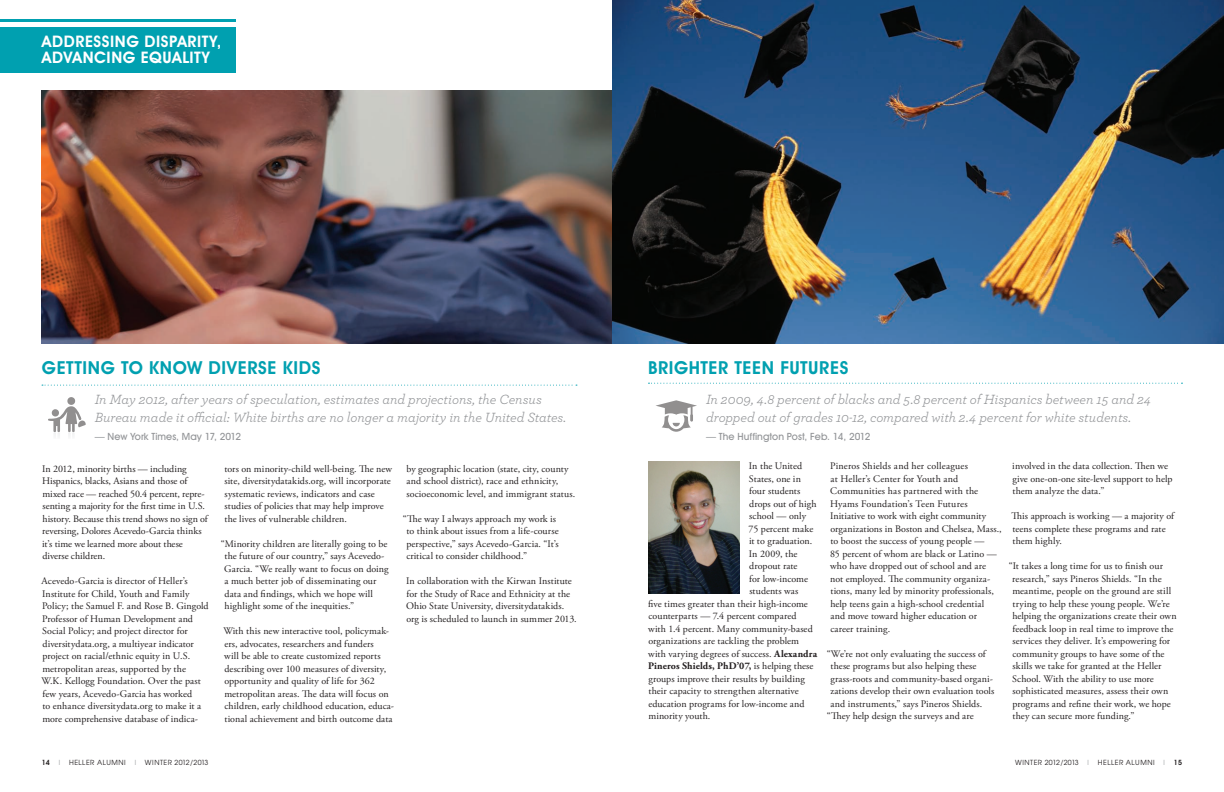
<style>
.page{position:relative;width:1224px;height:792px;background:#fff}
.page>*{position:absolute;margin:0;border:0;box-sizing:border-box;transform-origin:0 0}
.t1{font:600 18px "Avant Garde IT Cby BT";letter-spacing:.035em;color:#00a0b0}
.t2{font:600 16px "Avant Garde IT Cby BT";letter-spacing:.035em;color:#fff}
.t3{font:italic 14px/18px "Archer Pro";letter-spacing:-.005em;color:#939598}
.Milestone_Body_copy{font:10px/12.5px "Adobe Garamond Pro";letter-spacing:.005em;color:#231f20}
.t4{font:500 10px "Avant Garde IT Cby BT";letter-spacing:.005em;color:#939598}
.Milestone_Body_copy-2{font:700 10px "Adobe Garamond Pro";letter-spacing:.01em;color:#231f20}
.t5{font:7px "Avant Garde";letter-spacing:.075em;color:#231f20}
.s1{font-weight:700}
.s2{font-weight:400}
.s3{font-weight:600}
.s4{color:#939598}
</style>
<div class="page">
<img style="left:612px;top:0;width:612px;height:343px">
<svg style="left:648px;top:383px;width:535px;height:1px"></svg>
<img style="left:648px;top:462px;width:92px;height:132px">
<svg style="left:42px;top:385px;width:535px;height:1px"></svg>
<img style="left:42px;top:90px;width:570px;height:253px">
<div style="left:0;top:27px;width:235px;height:45px;background:#00a0b0"></div>
<hr style="left:0;top:19px;width:235px;height:3px;background:#00a0b0">
<svg style="left:656px;top:400px;width:41px;height:32px"></svg>
<svg style="left:48px;top:397px;width:38px;height:39px"></svg>
<p class="t2" style="left:42px;top:32px;width:181px">ADDRESSING DISPARITY,</p>
<p class="t2" style="left:42px;top:48px;width:169px">ADVANCING EQUALITY</p>
<p class="t1" style="left:42px;top:357px;width:280px">GETTING TO KNOW DIVERSE KIDS</p>
<p class="t3" style="left:95px;top:390px;width:473px">In May 2012, after years of speculation, estimates and projections, the Census<br>Bureau made it official: White births are no longer a majority in the United States.</p>
<p class="t4" style="left:95px;top:431px;width:148px">— New York Times, May 17, 2012</p>
<p class="Milestone_Body_copy" style="left:42px;top:463px;width:167px">In 2012, minority births — including Hispanics, blacks, Asians and those of mixed race — reached 50.4 percent, repre&shy;senting a majority for the first time in U.S. history. Because this trend shows no sign of reversing, Dolores Acevedo-Garcia thinks it’s time we learned more about these diverse children.</p>
<p class="Milestone_Body_copy" style="left:41px;top:575px;width:169px">Acevedo-Garcia is director of Heller’s Institute for Child, Youth and Family Policy; the Samuel F. and Rose B. Gingold Professor of Human Development and Social Policy; and project director for diversitydata.org, a multiyear indicator project on racial/ethnic equity in U.S. metropolitan areas, supported by the<br>W.K. Kellogg Foundation. Over the past few years, Acevedo-Garcia has worked<br>to enhance diversitydata.org to make it a more comprehensive database of indica-</p>
<p class="Milestone_Body_copy" style="left:224px;top:463px;width:169px">tors on minority-child well-being. The new site, diversitydatakids.org, will incorporate systematic reviews, indicators and case studies of policies that may help improve the lives of vulnerable children.</p>
<p class="Milestone_Body_copy" style="left:224px;top:538px;width:166px;text-indent:-3px">“Minority children are literally going to be the future of our country,” says Acevedo-Garcia. “We really want to focus on doing a much better job of disseminating our data and findings, which we hope will highlight some of the inequities.”</p>
<p class="Milestone_Body_copy" style="left:223px;top:625px;width:172px">With this new interactive tool, policymak&shy;ers, advocates, researchers and funders<br>will be able to create customized reports describing over 100 measures of diversity, opportunity and quality of life for 362 metropolitan areas. The data will focus on children, early childhood education, educa&shy;tional achievement and birth outcome data</p>
<p class="Milestone_Body_copy" style="left:406px;top:463px;width:170px">by geographic location (state, city, county and school district), race and ethnicity, socioeconomic level, and immigrant status.</p>
<p class="Milestone_Body_copy" style="left:406px;top:513px;width:154px;text-indent:-4px">“The way I always approach my work is to think about issues from a life-course perspective,” says Acevedo-Garcia. “It’s critical to consider childhood.”</p>
<p class="Milestone_Body_copy" style="left:406px;top:575px;width:172px">In collaboration with the Kirwan Institute for the Study of Race and Ethnicity at the Ohio State University, diversitydatakids. org is scheduled to launch in summer 2013.</p>
<p class="t1" style="left:648px;top:357px;width:202px">BRIGHTER TEEN FUTURES</p>
<p class="t3" style="left:706px;top:390px;width:447px">In 2009, 4.8 percent of blacks and 5.8 percent of Hispanics between 15 and 24 dropped out of grades 10-12, compared with 2.4 percent for white students.</p>
<p class="t4" style="left:706px;top:431px;width:166px">— The Huffington Post, Feb. 14, 2012</p>
<p class="Milestone_Body_copy" style="left:749px;top:460px;width:55px">In the United</p>
<p class="Milestone_Body_copy" style="left:749px;top:473px;width:54px">States, one in</p>
<p class="Milestone_Body_copy" style="left:749px;top:485px;width:53px">four students</p>
<p class="Milestone_Body_copy" style="left:749px;top:498px;width:69px">drops out of high</p>
<p class="Milestone_Body_copy" style="left:749px;top:510px;width:58px">school — only</p>
<p class="Milestone_Body_copy" style="left:749px;top:523px;width:66px">75 percent make</p>
<p class="Milestone_Body_copy" style="left:749px;top:535px;width:65px">it to graduation.</p>
<p class="Milestone_Body_copy" style="left:749px;top:548px;width:50px">In 2009, the</p>
<p class="Milestone_Body_copy" style="left:749px;top:560px;width:50px">dropout rate</p>
<p class="Milestone_Body_copy" style="left:749px;top:573px;width:60px">for low-income</p>
<p class="Milestone_Body_copy" style="left:749px;top:585px;width:51px">students was</p>
<p class="Milestone_Body_copy" style="left:648px;top:598px;width:161px">five times greater than their high-income</p>
<p class="Milestone_Body_copy" style="left:648px;top:610px;width:150px">counterparts — 7.4 percent compared</p>
<p class="Milestone_Body_copy" style="left:648px;top:623px;width:166px">with 1.4 percent. Many community-based</p>
<p class="Milestone_Body_copy" style="left:648px;top:635px;width:152px">organizations are tackling the problem</p>
<p class="Milestone_Body_copy" style="left:648px;top:648px;width:170px">with varying degrees of success. <span class="s1">Alexandra</span></p>
<p class="Milestone_Body_copy-2" style="left:648px;top:660px;width:167px">Pineros Shields, PhD’07, <span class="s2">is helping these</span></p>
<p class="Milestone_Body_copy" style="left:649px;top:673px;width:158px">groups improve their results by building</p>
<p class="Milestone_Body_copy" style="left:648px;top:685px;width:152px">their capacity to strengthen alternative</p>
<p class="Milestone_Body_copy" style="left:648px;top:698px;width:157px">education programs for low-income and</p>
<p class="Milestone_Body_copy" style="left:648px;top:710px;width:64px">minority youth.</p>
<p class="Milestone_Body_copy" style="left:830px;top:460px;width:173px">Pineros Shields and her colleagues<br>at Heller’s Center for Youth and Communities has partnered with the Hyams Foundation’s Teen Futures Initiative to work with eight community organizations in Boston and Chelsea, Mass., to boost the success of young people —<br>85 percent of whom are black or Latino — who have dropped out of school and are<br>not employed. The community organiza&shy;tions, many led by minority professionals, help teens gain a high-school credential<br>and move toward higher education or career training.</p>
<p class="Milestone_Body_copy" style="left:827px;top:648px;width:161px">“We’re not only evaluating the success of</p>
<p class="Milestone_Body_copy" style="left:830px;top:660px;width:148px">these programs but also helping these</p>
<p class="Milestone_Body_copy" style="left:830px;top:673px;width:164px">grass-roots and community-based organi-</p>
<p class="Milestone_Body_copy" style="left:831px;top:685px;width:165px">zations develop their own evaluation tools</p>
<p class="Milestone_Body_copy" style="left:831px;top:698px;width:153px">and instruments,” says Pineros Shields.</p>
<p class="Milestone_Body_copy" style="left:827px;top:710px;width:149px">“They help design the surveys and are</p>
<p class="Milestone_Body_copy" style="left:1012px;top:460px;width:162px">involved in the data collection. Then we give one-on-one site-level support to help them analyze the data.”</p>
<p class="Milestone_Body_copy" style="left:1011px;top:510px;width:164px">This approach is working — a majority of teens complete these programs and rate them highly.</p>
<p class="Milestone_Body_copy" style="left:1012px;top:560px;width:166px;text-indent:-3px">“It takes a long time for us to finish our research,” says Pineros Shields. “In the meantime, people on the ground are still trying to help these young people. We’re helping the organizations create their own feedback loop in real time to improve the services they deliver. It’s empowering for community groups to have some of the skills we take for granted at the Heller School. With the ability to use more sophisticated measures, assess their own programs and refine their work, we hope they can secure more funding.”</p>
<p class="t5" style="left:42px;top:758px;width:168px"><span class="s3">14</span> <span class="s4">|</span> HELLER ALUMNI <span class="s4">|</span> WINTER 2012/2013</p>
<p class="t5" style="left:1015px;top:758px;width:168px">WINTER 2012/2013 <span class="s4">|</span> HELLER ALUMNI <span class="s4">|</span> <span class="s3">15</span></p>
</div>
